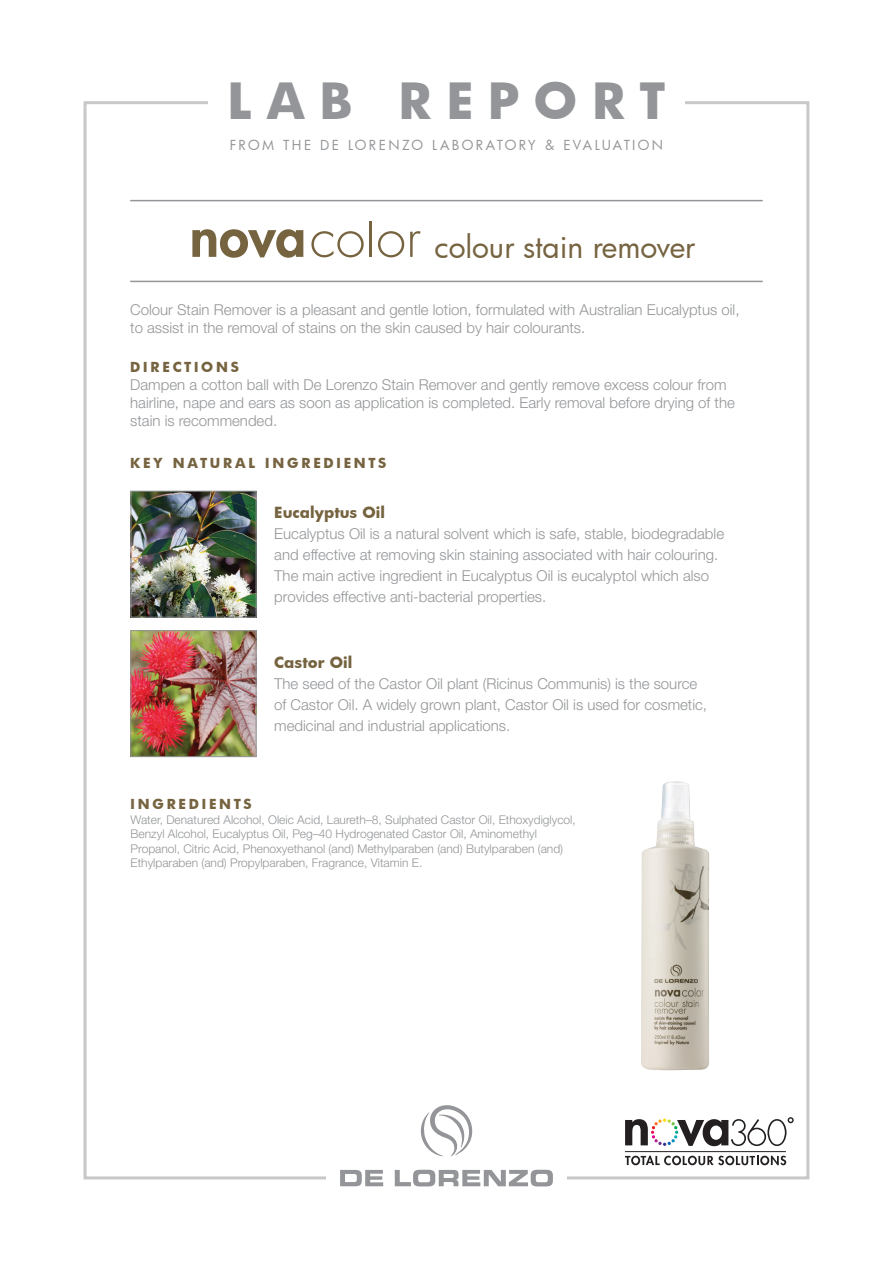
<style>
.page{position:relative;width:893px;height:1263px;background:#fff}
.page>*{position:absolute;margin:0;border:0;box-sizing:border-box;transform-origin:0 0}
.t1{font:700 48.75px "Futura";letter-spacing:.3em;color:#939598}
.t2{font:30px "Futura";letter-spacing:-.005em;color:#766340}
.t3{font:300 15px/21px "Helvetica Neue LT Std";color:#939598}
.t4{font:700 15px "Futura";color:#766340}
.t5{font:700 13.5px "Futura";letter-spacing:.2em;color:#766340}
.t6{font:13.5px "Futura";letter-spacing:.18em;color:#939598}
.t7{font:300 12px/14.4px "Helvetica Neue LT Std";color:#939598}
</style>
<div class="page">
<svg style="left:340px;top:1170px;width:43px;height:16px"></svg>
<svg style="left:395px;top:1170px;width:158px;height:16px"></svg>
<svg style="left:420px;top:1105px;width:53px;height:51px"></svg>
<hr style="left:130px;top:200px;width:633px;height:1px;background:#939598">
<hr style="left:130px;top:281px;width:633px;height:1px;background:#939598">
<img style="left:641px;top:781px;width:69px;height:289px">
<img style="left:133px;top:493px;width:121px;height:122px">
<div style="left:131px;top:491px;width:125px;height:126px;border:1px solid #939598"></div>
<svg style="left:192px;top:229px;width:111px;height:29px"></svg>
<svg style="left:311px;top:231px;width:53px;height:26px"></svg>
<hr style="left:370px;top:221px;width:2px;height:36px;background:#766340">
<svg style="left:378px;top:231px;width:26px;height:26px"></svg>
<svg style="left:410px;top:231px;width:11px;height:26px"></svg>
<svg style="left:625px;top:1156px;width:161px;height:9px"></svg>
<hr style="left:625px;top:1151px;width:161px;height:1px;background:#231f20">
<svg style="left:625px;top:1117px;width:169px;height:29px"></svg>
<img style="left:132px;top:632px;width:122px;height:123px">
<div style="left:130px;top:630px;width:126px;height:127px;border:1px solid #939598"></div>
<h1 class="t1" style="left:227px;top:66px;width:440px">LAB REPORT</h1>
<p class="t6" style="left:230px;top:136px;width:435px">FROM THE DE LORENZO LABORATORY &amp; EVALUATION</p>
<h2 class="t2" style="left:434px;top:226px;width:262px">colour stain remover</h2>
<p class="t3" style="left:130px;top:301px;width:611px;line-height:18px">Colour Stain Remover is a pleasant and gentle lotion, formulated with Australian Eucalyptus oil, to assist in the removal of stains on the skin caused by hair colourants.</p>
<p class="t5" style="left:130px;top:358px;width:110px">DIRECTIONS</p>
<p class="t3" style="left:130px;top:376px;width:606px;line-height:18px">Dampen a cotton ball with De Lorenzo Stain Remover and gently remove excess colour from hairline, nape and ears as soon as application is completed. Early removal before drying of the stain is recommended.</p>
<p class="t5" style="left:130px;top:454px;width:258px">KEY NATURAL INGREDIENTS</p>
<p class="t4" style="left:274px;top:502px;width:112px">Eucalyptus Oil</p>
<p class="t3" style="left:274px;top:523px;width:451px">Eucalyptus Oil is a natural solvent which is safe, stable, biodegradable and effective at removing skin staining associated with hair colouring.<br>The main active ingredient in Eucalyptus Oil is eucalyptol which also provides effective anti-bacterial properties.</p>
<p class="t4" style="left:274px;top:652px;width:80px">Castor Oil</p>
<p class="t3" style="left:274px;top:673px;width:434px">The seed of the Castor Oil plant (Ricinus Communis) is the source of Castor Oil. A widely grown plant, Castor Oil is used for cosmetic, medicinal and industrial applications.</p>
<p class="t5" style="left:131px;top:795px;width:123px">INGREDIENTS</p>
<p class="t7" style="left:131px;top:812px;width:447px">Water, Denatured Alcohol, Oleic Acid, Laureth–8, Sulphated Castor Oil, Ethoxydiglycol, Benzyl Alcohol, Eucalyptus Oil, Peg–40 Hydrogenated Castor Oil, Aminomethyl Propanol, Citric Acid, Phenoxyethanol (and) Methylparaben (and) Butylparaben (and)<br>Ethylparaben (and) Propylparaben, Fragrance, Vitamin E.</p>
</div>
